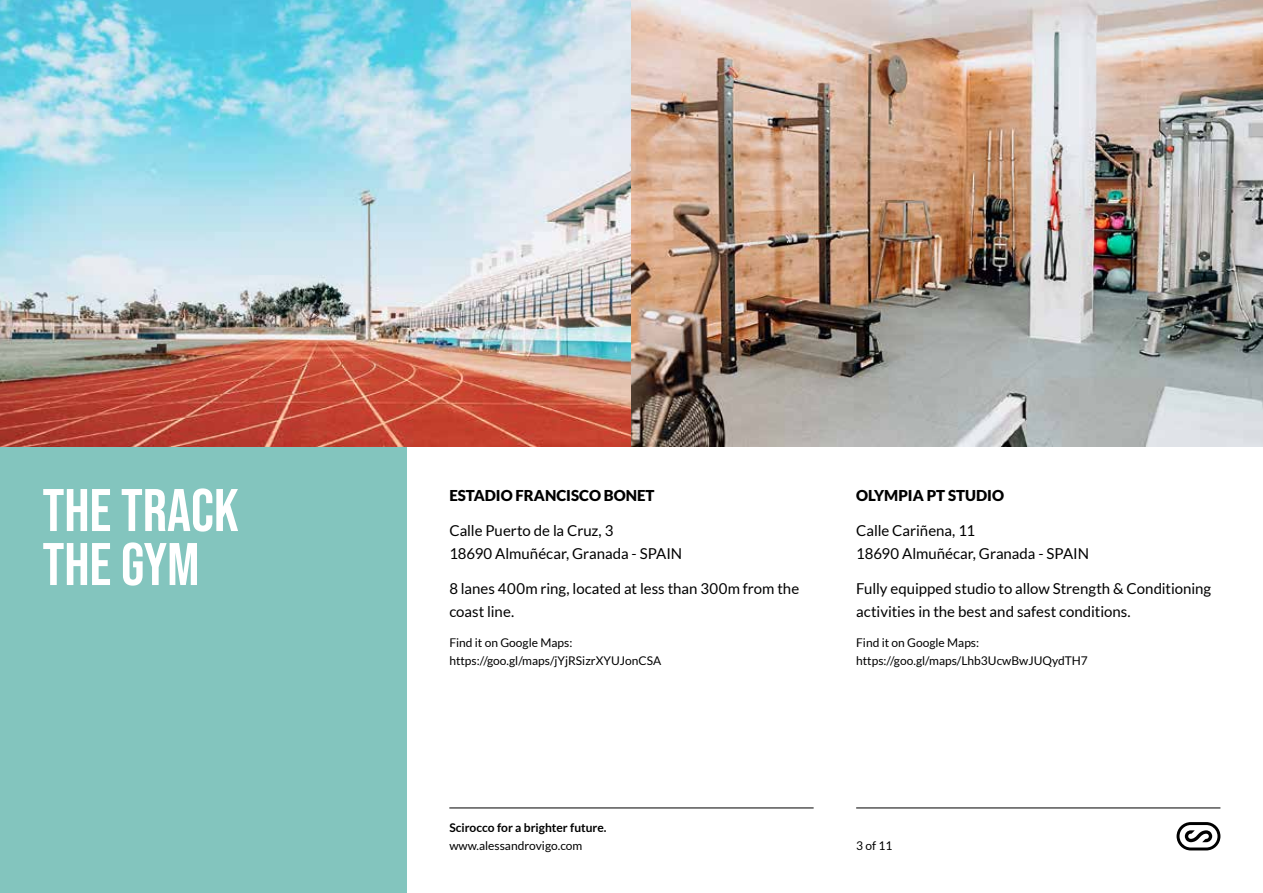
<style>
.page{position:relative;width:1263px;height:893px;background:#fff}
.page>*{position:absolute;margin:0;border:0;box-sizing:border-box;transform-origin:0 0}
.t1{font:60px/54px "Bebas Neue";color:#fff}
.t2{font:15px/22.5px "Lato";color:#000}
.t3{font:900 15px "Lato";color:#000}
.t4{font:12px/18px "Lato";color:#000}
.t5{font:700 12px "Lato";color:#000}
</style>
<div class="page">
<hr style="left:449px;top:807px;width:365px;height:1px;background:#000">
<hr style="left:856px;top:807px;width:364px;height:1px;background:#000">
<svg style="left:1176px;top:822px;width:44px;height:28px"></svg>
<div style="left:0;top:408px;width:407px;height:485px;background:#83c5be"></div>
<img style="left:0;top:0;width:631px;height:446px">
<img style="left:631px;top:0;width:632px;height:446px">
<h1 class="t1" style="left:43px;top:483px;width:198px">THE TRACK<br>THE GYM</h1>
<p class="t3" style="left:449px;top:487px;width:207px">ESTADIO FRANCISCO BONET</p>
<p class="t2" style="left:449px;top:520px;width:234px">Calle Puerto de la Cruz, 3<br>18690 Almuñécar, Granada - SPAIN</p>
<p class="t2" style="left:449px;top:577px;width:351px">8 lanes 400m ring, located at less than 300m from the coast line.</p>
<p class="t4" style="left:449px;top:634px;width:213px">Find it on Google Maps: https://goo.gl/maps/jYjRSizrXYUJonCSA</p>
<p class="t3" style="left:856px;top:487px;width:149px">OLYMPIA PT STUDIO</p>
<p class="t2" style="left:856px;top:520px;width:234px">Calle Cariñena, 11<br>18690 Almuñécar, Granada - SPAIN</p>
<p class="t2" style="left:856px;top:577px;width:356px">Fully equipped studio to allow Strength &amp; Conditioning activities in the best and safest conditions.</p>
<p class="t4" style="left:856px;top:634px;width:233px">Find it on Google Maps: https://goo.gl/maps/Lhb3UcwBwJUQydTH7</p>
<p class="t5" style="left:449px;top:821px;width:159px">Scirocco for a brighter future.</p>
<p class="t4" style="left:449px;top:837px;width:135px">www.alessandrovigo.com</p>
<p class="t4" style="left:856px;top:837px;width:38px">3 of 11</p>
</div>
